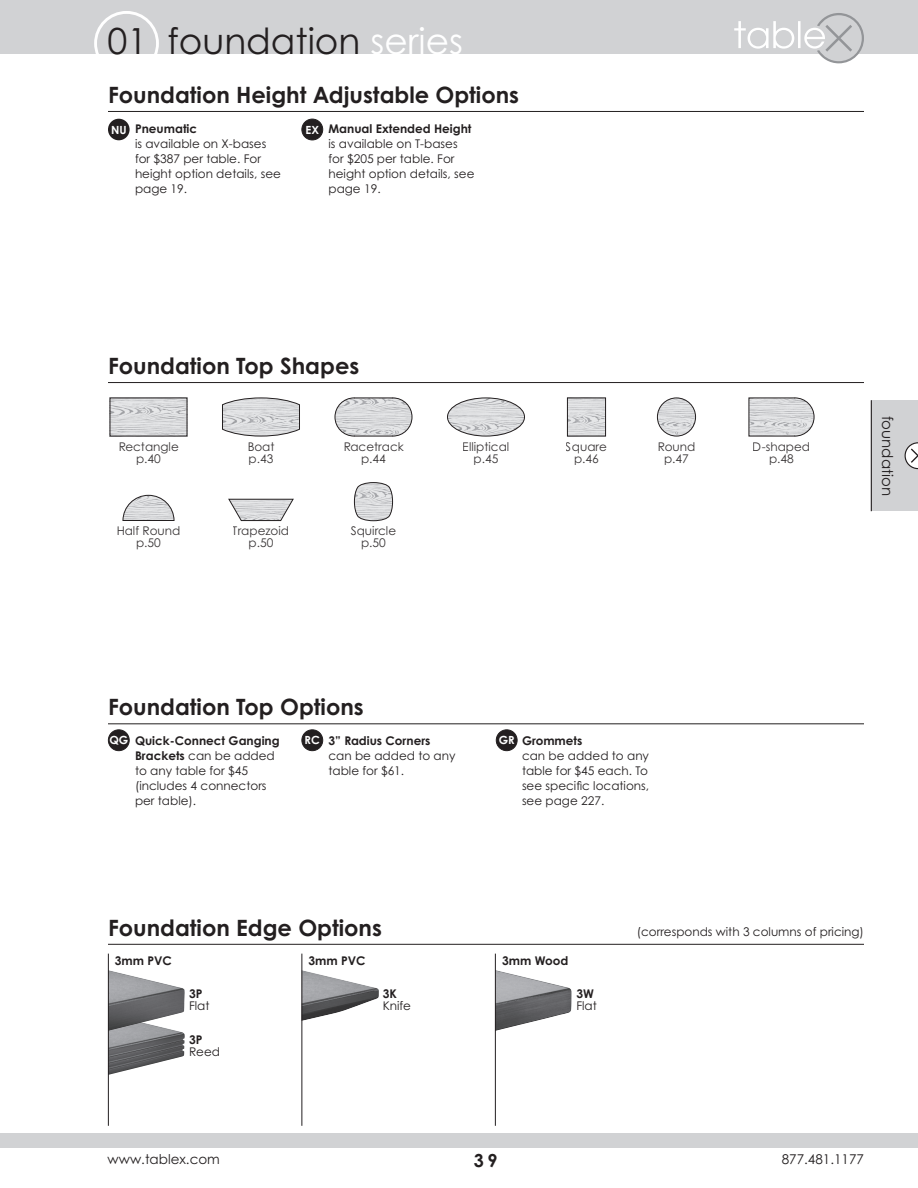
<style>
.page{position:relative;width:918px;height:1188px;background:#fff}
.page>*{position:absolute;margin:0;border:0;box-sizing:border-box;transform-origin:0 0}
.t1{font:36px "Century Gothic Pro";color:#231f20}
.t2{font:700 22.5px "Century Gothic Pro";color:#231f20}
.t3{font:700 18px "Century Gothic Pro";color:#231f20}
.t4{font:15px "Century Gothic Pro";color:#231f20}
.t5{font:13.5px "Century Gothic Pro";color:#231f20}
.t6{font:12px/15px "Century Gothic Pro";color:#231f20}
.t7{font:700 12px "Century Gothic Pro";color:#231f20}
.t8{font:700 11.25px "Century Gothic Pro";color:#fff}
.s1{color:#fff}
.s2{font-weight:700}
</style>
<div class="page">
<div style="left:0;top:1133px;width:918px;height:15px;background:#d1d2d4"></div>
<div style="left:0;top:0;width:918px;height:54px;background:#d1d2d4"></div>
<svg style="left:94px;top:11px;width:65px;height:43px"></svg>
<div style="left:871px;top:400px;width:47px;height:111px;background:#d1d2d4"></div>
<svg style="left:904px;top:442px;width:14px;height:27px"></svg>
<hr style="left:871px;top:400px;width:1px;height:111px;background:#231f20">
<svg style="left:734px;top:13px;width:130px;height:50px"></svg>
<hr style="left:108px;top:111px;width:756px;height:1px;background:#231f20">
<hr style="left:108px;top:382px;width:756px;height:1px;background:#231f20">
<svg style="left:122px;top:495px;width:53px;height:26px"></svg>
<img style="left:657px;top:398px;width:39px;height:38px;border-radius:19px">
<div style="left:657px;top:398px;width:39px;height:38px;border:1px solid #231f20;border-radius:50%"></div>
<img style="left:569px;top:400px;width:35px;height:34px">
<div style="left:567px;top:398px;width:39px;height:38px;border:1px solid #231f20"></div>
<svg style="left:222px;top:397px;width:78px;height:40px;background:#d0d1d2"></svg>
<svg style="left:334px;top:397px;width:79px;height:40px;background:#d0d0d2"></svg>
<img style="left:447px;top:398px;width:78px;height:38px">
<div style="left:447px;top:398px;width:78px;height:38px;border:1px solid #231f20;border-radius:50%"></div>
<img style="left:112px;top:400px;width:73px;height:34px">
<svg style="left:748px;top:397px;width:67px;height:40px;background:#ceced0"></svg>
<hr style="left:108px;top:944px;width:756px;height:1px;background:#231f20">
<img style="left:496px;top:970px;width:76px;height:61px">
<img style="left:303px;top:970px;width:76px;height:51px">
<img style="left:109px;top:1031px;width:76px;height:44px">
<img style="left:109px;top:970px;width:76px;height:61px">
<hr style="left:108px;top:954px;width:1px;height:172px;background:#231f20">
<hr style="left:302px;top:954px;width:1px;height:172px;background:#231f20">
<hr style="left:495px;top:954px;width:1px;height:172px;background:#231f20">
<svg style="left:354px;top:482px;width:39px;height:39px;background:#cdcdcf"></svg>
<hr style="left:108px;top:723px;width:756px;height:1px;background:#231f20">
<div style="left:108px;top:730px;width:21px;height:21px;background:#231f20;border-radius:50%"></div>
<div style="left:108px;top:729px;width:22px;height:22px;border:1px solid #231f20;border-radius:50%"></div>
<div style="left:496px;top:730px;width:21px;height:21px;background:#231f20;border-radius:50%"></div>
<div style="left:496px;top:729px;width:21px;height:22px;border:1px solid #231f20;border-radius:50%"></div>
<div style="left:302px;top:730px;width:21px;height:21px;background:#231f20;border-radius:50%"></div>
<div style="left:301px;top:729px;width:22px;height:22px;border:1px solid #231f20;border-radius:50%"></div>
<svg style="left:228px;top:498px;width:66px;height:23px"></svg>
<div style="left:302px;top:119px;width:21px;height:21px;background:#231f20;border-radius:50%"></div>
<div style="left:301px;top:119px;width:22px;height:21px;border:1px solid #231f20;border-radius:50%"></div>
<div style="left:108px;top:119px;width:22px;height:21px;background:#231f20;border-radius:50%"></div>
<h1 class="t1" style="left:108px;top:19px;width:357px">01 foundation <span class="s1">series</span></h1>
<p class="t2" style="left:108px;top:81px;width:413px">Foundation Height Adjustable Options</p>
<p class="t6" style="left:135px;top:121px;width:147px"><span class="s2">Pneumatic<br></span>is available on X-bases for $387 per table. For height option details, see page 19.</p>
<p class="t6" style="left:328px;top:121px;width:147px"><span class="s2">Manual Extended Height </span>is available on T-bases for $205 per table. For height option details, see page 19.</p>
<p class="t8" style="left:111px;top:123px;width:17px">NU</p>
<p class="t8" style="left:306px;top:123px;width:15px">EX</p>
<p class="t2" style="left:108px;top:352px;width:253px">Foundation Top Shapes</p>
<p class="t6" style="left:247px;top:440px;width:29px;line-height:12px">Boat p.43</p>
<p class="t6" style="left:343px;top:440px;width:62px;line-height:12px;text-align:center">Racetrack p.44</p>
<p class="t6" style="left:463px;top:440px;width:48px;line-height:12px;text-align:center">Elliptical p.45</p>
<p class="t6" style="left:118px;top:440px;width:62px;line-height:12px;text-align:center">Rectangle p.40</p>
<p class="t6" style="left:753px;top:440px;width:59px;line-height:12px;text-align:center">D-shaped p.48</p>
<p class="t6" style="left:566px;top:440px;width:43px;line-height:12px;text-align:center">Square p.46</p>
<p class="t6" style="left:658px;top:440px;width:39px;line-height:12px;text-align:center">Round p.47</p>
<p class="t6" style="left:117px;top:525px;width:65px;line-height:12px;text-align:center">Half Round p.50</p>
<p class="t6" style="left:233px;top:525px;width:58px;line-height:12px;text-align:center">Trapezoid p.50</p>
<p class="t6" style="left:351px;top:525px;width:47px;line-height:12px;text-align:center">Squircle p.50</p>
<p class="t4" style="left:897px;top:416px;width:82px;rotate:90deg">foundation</p>
<p class="t2" style="left:108px;top:693px;width:257px">Foundation Top Options</p>
<p class="t8" style="left:109px;top:733px;width:20px">QG</p>
<p class="t8" style="left:305px;top:733px;width:17px">RC</p>
<p class="t8" style="left:499px;top:733px;width:17px">GR</p>
<p class="t6" style="left:135px;top:733px;width:146px"><span class="s2">Quick-Connect Ganging<br>Brackets</span> can be added to any table for $45 (includes 4 connectors per table).</p>
<p class="t6" style="left:328px;top:733px;width:129px"><span class="s2">3” Radius Corners </span>can be added to any table for $61.</p>
<p class="t6" style="left:522px;top:733px;width:129px"><span class="s2">Grommets<br></span>can be added to any table for $45 each. To see specific locations, see page 227.</p>
<p class="t2" style="left:108px;top:914px;width:276px">Foundation Edge Options</p>
<p class="t6" style="left:637px;top:924px;width:229px">(corresponds with 3 columns of pricing)</p>
<p class="t7" style="left:115px;top:953px;width:59px">3mm PVC</p>
<p class="t6" style="left:189px;top:988px;width:22px;line-height:12px"><span class="s2">3P<br></span>Flat</p>
<p class="t6" style="left:189px;top:1033px;width:33px;line-height:12px"><span class="s2">3P<br></span>Reed</p>
<p class="t7" style="left:308px;top:953px;width:59px">3mm PVC</p>
<p class="t6" style="left:383px;top:988px;width:30px;line-height:12px"><span class="s2">3K<br></span>Knife</p>
<p class="t7" style="left:502px;top:953px;width:68px">3mm Wood</p>
<p class="t6" style="left:576px;top:988px;width:22px;line-height:12px"><span class="s2">3W<br></span>Flat</p>
<p class="t5" style="left:108px;top:1151px;width:114px">www.tablex.com</p>
<h3 class="t3" style="left:474px;top:1149px;width:25px">39</h3>
<p class="t5" style="left:782px;top:1151px;width:84px">877.481.1177</p>
</div>
